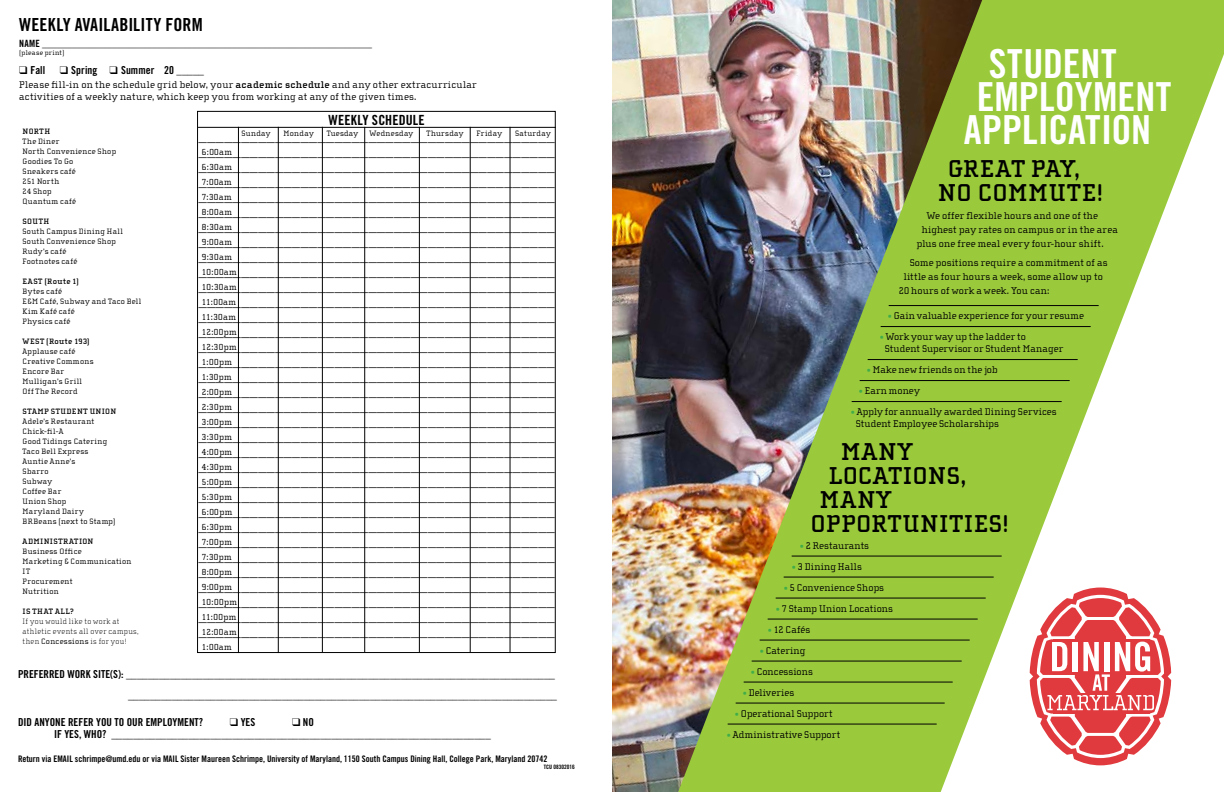
<style>
.page{position:relative;width:1224px;height:792px;background:#fff}
.page>*{position:absolute;margin:0;border:0;box-sizing:border-box;transform-origin:0 0}
.t1{font:40px "Trade Gothic LT Std Bd Cn 20";color:#fff}
.t2{font:700 25px/24px "Cholla Slab OT";letter-spacing:.02em;color:#000;text-align:center}
.t3{font:18px "Trade Gothic LT Std Bd Cn 20";letter-spacing:.01em;color:#000}
.t4{font:14px "Trade Gothic LT Std Bd Cn 20";letter-spacing:.01em;color:#000}
.t5{font:700 12px/15px "Cholla Slab OT";color:#000;text-align:justify}
.t6{font:11px/21px "Trade Gothic LT Std Bd Cn 20";color:#000;text-align:right}
.t7{font:10px/12px "Cholla Slab OT";letter-spacing:.015em;color:#000}
.t8{font:10px "Trade Gothic LT Std Bd Cn 20";color:#000}
.t9{font:9px/15px "Cholla Slab OT";letter-spacing:.04em;color:#000}
.t10{font:9px "Trade Gothic LT Std Bd Cn 20";color:#000}
.t11{font:8px/10px "Cholla Slab OT";letter-spacing:.035em;color:#000}
.t12{font:100 8px/10px "Cholla Slab OT";letter-spacing:.04em;color:#000}
.t13{font:700 8px "Cholla Slab OT";letter-spacing:.045em;color:#000}
.t14{font:700 8px "Cholla Slab OT";letter-spacing:.07em;color:#000}
.t15{font:7px "Cholla Slab OT";letter-spacing:.035em;color:#000}
.t16{font:6px "Trade Gothic LT Std Bd Cn 20";color:#000}
.s1{font-weight:700}
.s2{font-weight:400}
.s3{color:#41ad49}
</style>
<div class="page">
<img style="left:612px;top:0;width:63px;height:792px">
<img style="left:675px;top:0;width:549px;height:792px">
<hr style="left:889px;top:305px;width:210px;height:1px;background:#000">
<hr style="left:881px;top:326px;width:210px;height:1px;background:#000">
<hr style="left:868px;top:359px;width:210px;height:1px;background:#000">
<hr style="left:860px;top:380px;width:210px;height:1px;background:#000">
<hr style="left:852px;top:401px;width:210px;height:1px;background:#000">
<hr style="left:792px;top:556px;width:210px;height:1px;background:#000">
<hr style="left:784px;top:577px;width:210px;height:1px;background:#000">
<hr style="left:776px;top:598px;width:210px;height:1px;background:#000">
<hr style="left:768px;top:619px;width:210px;height:1px;background:#000">
<hr style="left:760px;top:640px;width:210px;height:1px;background:#000">
<hr style="left:752px;top:661px;width:210px;height:1px;background:#000">
<hr style="left:744px;top:682px;width:209px;height:1px;background:#000">
<hr style="left:736px;top:703px;width:209px;height:1px;background:#000">
<hr style="left:728px;top:724px;width:209px;height:1px;background:#000">
<svg style="left:1030px;top:588px;width:141px;height:177px"></svg>
<hr style="left:198px;top:127px;width:358px;height:1px;background:#000">
<hr style="left:238px;top:127px;width:1px;height:526px;background:#000">
<hr style="left:278px;top:127px;width:1px;height:526px;background:#000">
<hr style="left:322px;top:127px;width:1px;height:525px;background:#000">
<hr style="left:364px;top:127px;width:1px;height:525px;background:#000">
<hr style="left:419px;top:127px;width:1px;height:525px;background:#000">
<hr style="left:470px;top:127px;width:1px;height:525px;background:#000">
<hr style="left:510px;top:127px;width:1px;height:526px;background:#000">
<h3 class="t3" style="left:19px;top:14px;width:185px">WEEKLY AVAILABILITY FORM</h3>
<p class="t8" style="left:19px;top:38px;width:355px">NAME __________________________________________________________________</p>
<p class="t15" style="left:19px;top:49px;width:47px">(please print)</p>
<p class="t7" style="left:19px;top:79px;width:459px">Please fill-in on the schedule grid below, your <span class="s1">academic schedule</span> and any other extracurricular activities of a weekly nature, which keep you from working at any of the given times.</p>
<p class="t6" style="left:19px;top:60px;width:28px">❑ Fall</p>
<p class="t6" style="left:60px;top:60px;width:146px">❑ Spring ❑ Summer 20 _____</p>
<p class="t13" style="left:23px;top:127px;width:29px">NORTH</p>
<p class="t11" style="left:23px;top:137px;width:95px">The Diner<br>North Convenience Shop<br>Goodies To Go<br>Sneakers café<br>251 North<br>24 Shop<br>Quantum café</p>
<p class="t13" style="left:23px;top:217px;width:28px">SOUTH</p>
<p class="t11" style="left:23px;top:227px;width:102px">South Campus Dining Hall<br>South Convenience Shop<br>Rudy’s café<br>Footnotes café</p>
<p class="t13" style="left:23px;top:277px;width:58px">EAST (Route 1)</p>
<p class="t11" style="left:23px;top:287px;width:120px">Bytes café<br>E&amp;M Café, Subway and Taco Bell<br>Kim Kafé café<br>Physics café</p>
<p class="t13" style="left:23px;top:337px;width:69px">WEST (Route 193)</p>
<p class="t11" style="left:23px;top:347px;width:72px">Applause café<br>Creative Commons<br>Encore Bar<br>Mulligan’s Grill<br>Off The Record</p>
<p class="t13" style="left:23px;top:407px;width:95px">STAMP STUDENT UNION</p>
<p class="t11" style="left:23px;top:417px;width:94px">Adele’s Restaurant<br>Chick-fil-A<br>Good Tidings Catering<br>Taco Bell Express<br>Auntie Anne’s<br>Sbarro<br>Subway<br>Coffee Bar<br>Union Shop<br>Maryland Dairy<br>BRBeans (next to Stamp)</p>
<p class="t13" style="left:23px;top:537px;width:72px">ADMINISTRATION</p>
<p class="t11" style="left:23px;top:547px;width:110px">Business Office<br>Marketing &amp; Communication<br>IT<br>Procurement<br>Nutrition</p>
<p class="t14" style="left:23px;top:607px;width:53px">IS THAT ALL?</p>
<p class="t12" style="left:23px;top:617px;width:118px">If you would like to work at athletic events all over campus, then <span class="s2">Concessions</span> is for you!</p>
<p class="t4" style="left:329px;top:111px;width:98px">WEEKLY SCHEDULE</p>
<p class="t11" style="left:241px;top:129px;width:31px">Sunday</p>
<p class="t11" style="left:284px;top:129px;width:32px">Monday</p>
<p class="t11" style="left:327px;top:129px;width:33px">Tuesday</p>
<p class="t11" style="left:370px;top:129px;width:45px">Wednesday</p>
<p class="t11" style="left:426px;top:129px;width:39px">Thursday</p>
<p class="t11" style="left:477px;top:129px;width:27px">Friday</p>
<p class="t11" style="left:515px;top:129px;width:37px">Saturday</p>
<p class="t5" style="left:199px;top:131px;width:358px">__________________________________________ __________________________________________ __________________________________________ __________________________________________ __________________________________________ __________________________________________ __________________________________________ __________________________________________ __________________________________________ __________________________________________ __________________________________________ __________________________________________ __________________________________________ __________________________________________ __________________________________________ __________________________________________ __________________________________________ __________________________________________ __________________________________________ __________________________________________ __________________________________________ __________________________________________ __________________________________________ __________________________________________ __________________________________________ __________________________________________ __________________________________________ __________________________________________ __________________________________________ __________________________________________ __________________________________________ __________________________________________ __________________________________________ __________________________________________</p>
<p class="t9" style="left:202px;top:144px;width:37px">6:00am<br>6:30am<br>7:00am<br>7:30am<br>8:00am<br>8:30am<br>9:00am<br>9:30am<br>10:00am<br>10:30am<br>11:00am<br>11:30am<br>12:00pm<br>12:30pm<br>1:00pm<br>1:30pm<br>2:00pm<br>2:30pm<br>3:00pm<br>3:30pm<br>4:00pm<br>4:30pm<br>5:00pm<br>5:30pm<br>6:00pm<br>6:30pm<br>7:00pm<br>7:30pm<br>8:00pm<br>9:00pm<br>10:00pm<br>11:00pm<br>12:00am<br>1:00am</p>
<p class="t6" style="left:18px;top:663px;width:540px">PREFERRED WORK SITE(S): ______________________________________________________________________________ ______________________________________________________________________________</p>
<p class="t6" style="left:18px;top:711px;width:187px">DID ANYONE REFER YOU TO OUR EMPLOYMENT?</p>
<p class="t6" style="left:230px;top:711px;width:27px">❑ YES</p>
<p class="t6" style="left:54px;top:716px;width:438px;line-height:12px;text-align:left;text-indent:238px">❑ NO<br>IF YES, WHO? _____________________________________________________________________</p>
<p class="t10" style="left:18px;top:753px;width:531px">Return via EMAIL schrimpe@umd.edu or via MAIL Sister Maureen Schrimpe, University of Maryland, 1150 South Campus Dining Hall, College Park, Maryland 20742</p>
<p class="t16" style="left:544px;top:764px;width:32px">TCU 08302016</p>
<h1 class="t1" style="left:989px;top:39px;width:129px">STUDENT</h1>
<h1 class="t1" style="left:977px;top:72px;width:196px">EMPLOYMENT</h1>
<h1 class="t1" style="left:964px;top:105px;width:189px">APPLICATION</h1>
<h2 class="t2" style="left:938px;top:157px;width:167px">GREAT PAY,<br>NO COMMUTE!</h2>
<p class="t7" style="left:927px;top:210px;width:173px">We offer flexible hours and one of the</p>
<p class="t7" style="left:922px;top:224px;width:198px">highest pay rates on campus or in the area</p>
<p class="t7" style="left:917px;top:238px;width:189px">plus one free meal every four-hour shift.</p>
<p class="t7" style="left:910px;top:257px;width:199px">Some positions require a commitment of as</p>
<p class="t7" style="left:904px;top:271px;width:201px">little as four hours a week, some allow up to</p>
<p class="t7" style="left:899px;top:285px;width:152px">20 hours of work a week. You can:</p>
<p class="t7" style="left:888px;top:310px;width:198px"><span class="s3">•</span> Gain valuable experience for your resume</p>
<p class="t7" style="left:885px;top:331px;width:180px;text-indent:-5px"><span class="s3">•</span> Work your way up the ladder to<br>Student Supervisor or Student Manager</p>
<p class="t7" style="left:867px;top:364px;width:133px"><span class="s3">•</span> Make new friends on the job</p>
<p class="t7" style="left:859px;top:385px;width:63px"><span class="s3">•</span> Earn money</p>
<p class="t7" style="left:856px;top:406px;width:203px;text-indent:-5px"><span class="s3">•</span> Apply for annually awarded Dining Services<br>Student Employee Scholarships</p>
<h2 class="t2" style="left:841px;top:440px;width:73px">MANY</h2>
<h2 class="t2" style="left:829px;top:464px;width:139px">LOCATIONS,</h2>
<h2 class="t2" style="left:820px;top:488px;width:73px">MANY</h2>
<h2 class="t2" style="left:811px;top:512px;width:200px">OPPORTUNITIES!</h2>
<p class="t7" style="left:800px;top:540px;width:71px"><span class="s3">•</span> 2 Restaurants</p>
<p class="t7" style="left:792px;top:561px;width:72px"><span class="s3">•</span> 3 Dining Halls</p>
<p class="t7" style="left:784px;top:582px;width:102px"><span class="s3">•</span> 5 Convenience Shops</p>
<p class="t7" style="left:776px;top:603px;width:119px"><span class="s3">•</span> 7 Stamp Union Locations</p>
<p class="t7" style="left:768px;top:624px;width:44px"><span class="s3">•</span> 12 Cafés</p>
<p class="t7" style="left:760px;top:645px;width:47px"><span class="s3">•</span> Catering</p>
<p class="t7" style="left:751px;top:666px;width:64px"><span class="s3">•</span> Concessions</p>
<p class="t7" style="left:743px;top:687px;width:53px"><span class="s3">•</span> Deliveries</p>
<p class="t7" style="left:735px;top:708px;width:100px"><span class="s3">•</span> Operational Support</p>
<p class="t7" style="left:727px;top:729px;width:115px"><span class="s3">•</span> Administrative Support</p>
</div>
